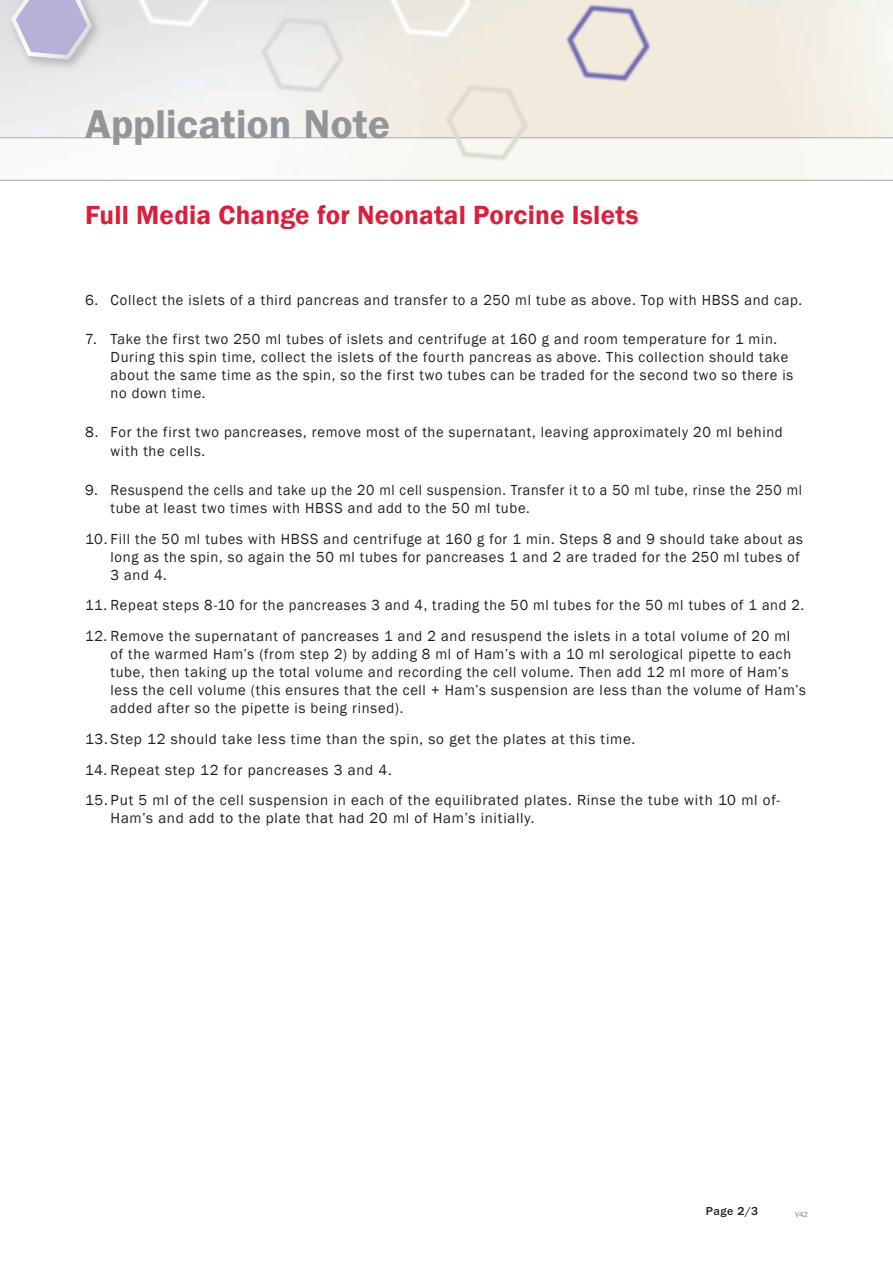
<style>
.page{position:relative;width:893px;height:1263px;background:#fff}
.page>*{position:absolute;margin:0;border:0;box-sizing:border-box;transform-origin:0 0}
.t1{font:40.5px "Franklin Gothic LT Pro Dm";letter-spacing:.005em;color:#939598}
.t2{font:600 27px "Franklin Gothic";letter-spacing:.01em;color:#da1f3d}
.t3{font:15px/18px "Franklin Gothic";letter-spacing:.05em;color:#231f20}
.t4{font:500 12px "Franklin Gothic LT Pro";color:#231f20}
.t5{font:7.5px "Franklin Gothic LT Pro";color:#808285}
</style>
<div class="page">
<div style="left:0;top:138px;width:893px;height:42px;background:#faf8f5"></div>
<hr style="left:0;top:180px;width:893px;height:1px;background:#a8a9ad">
<hr style="left:0;top:137px;width:893px;height:1px;background:#a8a9ad">
<svg style="left:11px;top:0;width:67px;height:59px;background:#c1beda"></svg>
<img style="left:78px;top:0;width:129px;height:80px">
<img style="left:397px;top:0;width:117px;height:32px">
<img style="left:207px;top:0;width:190px;height:139px">
<img style="left:514px;top:0;width:150px;height:134px">
<img style="left:392px;top:32px;width:190px;height:129px">
<h1 class="t1" style="left:85px;top:100px;width:306px">Application Note</h1>
<h2 class="t2" style="left:85px;top:198px;width:555px">Full Media Change for Neonatal Porcine Islets</h2>
<p class="t3" style="left:85px;top:291px;width:719px">6. Collect the islets of a third pancreas and transfer to a 250 ml tube as above. Top with HBSS and cap.</p>
<p class="t3" style="left:111px;top:331px;width:684px;text-indent:-26px">7. Take the first two 250 ml tubes of islets and centrifuge at 160 g and room temperature for 1 min.<br>During this spin time, collect the islets of the fourth pancreas as above. This collection should take about the same time as the spin, so the first two tubes can be traded for the second two so there is no down time.</p>
<p class="t3" style="left:111px;top:424px;width:674px;text-indent:-26px">8. For the first two pancreases, remove most of the supernatant, leaving approximately 20 ml behind with the cells.</p>
<p class="t3" style="left:111px;top:481px;width:693px;text-indent:-26px">9. Resuspend the cells and take up the 20 ml cell suspension. Transfer it to a 50 ml tube, rinse the 250 ml tube at least two times with HBSS and add to the 50 ml tube.</p>
<p class="t3" style="left:111px;top:530px;width:694px;text-indent:-26px">10. Fill the 50 ml tubes with HBSS and centrifuge at 160 g for 1 min. Steps 8 and 9 should take about as long as the spin, so again the 50 ml tubes for pancreases 1 and 2 are traded for the 250 ml tubes of<br>3 and 4.</p>
<p class="t3" style="left:85px;top:597px;width:721px">11. Repeat steps 8-10 for the pancreases 3 and 4, trading the 50 ml tubes for the 50 ml tubes of 1 and 2.</p>
<p class="t3" style="left:111px;top:627px;width:697px;text-indent:-26px">12. Remove the supernatant of pancreases 1 and 2 and resuspend the islets in a total volume of 20 ml of the warmed Ham’s (from step 2) by adding 8 ml of Ham’s with a 10 ml serological pipette to each tube, then taking up the total volume and recording the cell volume. Then add 12 ml more of Ham’s less the cell volume (this ensures that the cell + Ham’s suspension are less than the volume of Ham’s added after so the pipette is being rinsed).</p>
<p class="t3" style="left:85px;top:730px;width:552px">13. Step 12 should take less time than the spin, so get the plates at this time.</p>
<p class="t3" style="left:85px;top:761px;width:308px">14. Repeat step 12 for pancreases 3 and 4.</p>
<p class="t3" style="left:111px;top:792px;width:671px;text-indent:-26px">15. Put 5 ml of the cell suspension in each of the equilibrated plates. Rinse the tube with 10 ml of-<br>Ham’s and add to the plate that had 20 ml of Ham’s initially.</p>
<p class="t4" style="left:706px;top:1204px;width:54px">Page 2/3</p>
<p class="t5" style="left:795px;top:1210px;width:14px">V42</p>
</div>
